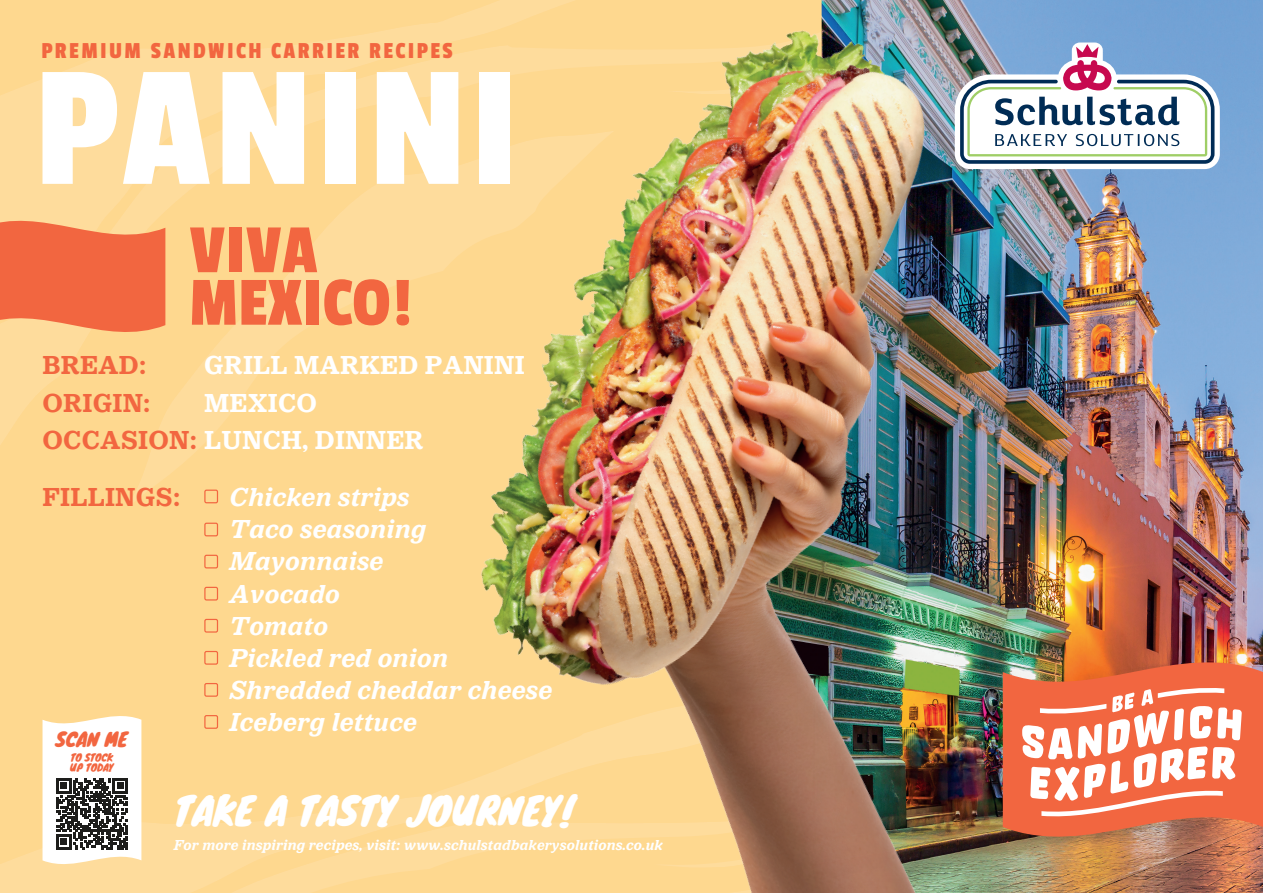
<style>
.page{position:relative;width:1263px;height:893px;background:#fed88f}
.page>*{position:absolute;margin:0;border:0;box-sizing:border-box;transform-origin:0 0}
.t1{font:180px "Passion One";letter-spacing:.02em;color:#fff}
.t2{font:72px/52.5px "Passion One";color:#f26640}
.t3{font:37.5px "Knewave";letter-spacing:-.005em;color:#fff}
.t4{font:italic 700 27px/32.2px "LM Serif";letter-spacing:.01em;color:#fff}
.t5{font:700 27px/37.5px "LM Serif";letter-spacing:.01em;color:#fff}
.t6{font:700 27px "LM Serif";letter-spacing:.01em;color:#f26640}
.t7{font:24px "Passion One";letter-spacing:.1em;color:#f26640}
.t8{font:19.05px "Knewave";letter-spacing:-.005em;color:#f26640}
.t9{font:italic 700 15px "LM Serif";letter-spacing:.01em;color:#fff}
.t10{font:10.05px/10.9px "Knewave";letter-spacing:-.005em;color:#f26640}
.s1{color:#f26640}
</style>
<div class="page">
<svg style="left:70px;top:819px;width:211px;height:74px;fill:#fedc9c"></svg>
<svg style="left:0;top:349px;width:79px;height:96px"></svg>
<div style="left:0;top:101px;width:82px;height:103px;background:#fedc9c"></div>
<svg style="left:0;top:64px;width:82px;height:37px;fill:#fedc9c"></svg>
<svg style="left:82px;top:47px;width:199px;height:458px"></svg>
<div style="left:204px;top:490px;width:14px;height:13px;border:1px solid #f26640;border-radius:2px"></div>
<div style="left:204px;top:523px;width:14px;height:13px;border:1px solid #f26640;border-radius:2px"></div>
<div style="left:204px;top:555px;width:14px;height:13px;border:1px solid #f26640;border-radius:2px"></div>
<div style="left:204px;top:587px;width:14px;height:14px;border:1px solid #f26640;border-radius:2px"></div>
<div style="left:204px;top:619px;width:14px;height:14px;border:1px solid #f26640;border-radius:2px"></div>
<div style="left:204px;top:651px;width:14px;height:14px;border:1px solid #f26640;border-radius:2px"></div>
<div style="left:204px;top:683px;width:14px;height:14px;border:1px solid #f26640;border-radius:2px"></div>
<div style="left:204px;top:715px;width:14px;height:14px;border:1px solid #f26640;border-radius:2px"></div>
<img style="left:281px;top:0;width:982px;height:893px">
<svg style="left:0;top:204px;width:165px;height:145px"></svg>
<svg style="left:955px;top:43px;width:265px;height:126px;background:#b5c0cd"></svg>
<svg style="left:0;top:715px;width:215px;height:158px"></svg>
<div style="left:61px;top:838px;width:6px;height:7px;background:#1d1d1b"></div>
<img style="left:1003px;top:638px;width:260px;height:222px">
<svg style="left:1022px;top:687px;width:220px;height:133px;background:#f69b82"></svg>
<p class="t7" style="left:41px;top:37px;width:413px">PREMIUM SANDWICH CARRIER RECIPES</p>
<h1 class="t1" style="left:35px;top:34px;width:487px">PANINI</h1>
<h2 class="t2" style="left:189px;top:223px;width:225px">VIVA<br>MEXICO!</h2>
<p class="t6" style="left:43px;top:350px;width:105px">BREAD:</p>
<p class="t5" style="left:204px;top:347px;width:322px">GRILL MARKED PANINI</p>
<p class="t6" style="left:43px;top:388px;width:109px">ORIGIN:</p>
<p class="t5" style="left:43px;top:384px;width:382px;text-indent:162px">MEXICO<br><span class="s1">OCCASION:</span> LUNCH, DINNER</p>
<p class="t6" style="left:43px;top:481px;width:139px">FILLINGS:</p>
<p class="t4" style="left:230px;top:481px;width:324px">Chicken strips<br>Taco seasoning<br>Mayonnaise<br>Avocado<br>Tomato<br>Pickled red onion<br>Shredded cheddar cheese<br>Iceberg lettuce</p>
<p class="t8" style="left:55px;top:724px;width:74px">SCAN ME</p>
<p class="t10" style="left:70px;top:751px;width:45px">TO STOCK<br>UP TODAY</p>
<h3 class="t3" style="left:174px;top:781px;width:401px">TAKE A TASTY JOURNEY!</h3>
<p class="t9" style="left:174px;top:837px;width:491px">For more inspiring recipes, visit: www.schulstadbakerysolutions.co.uk</p>
</div>
